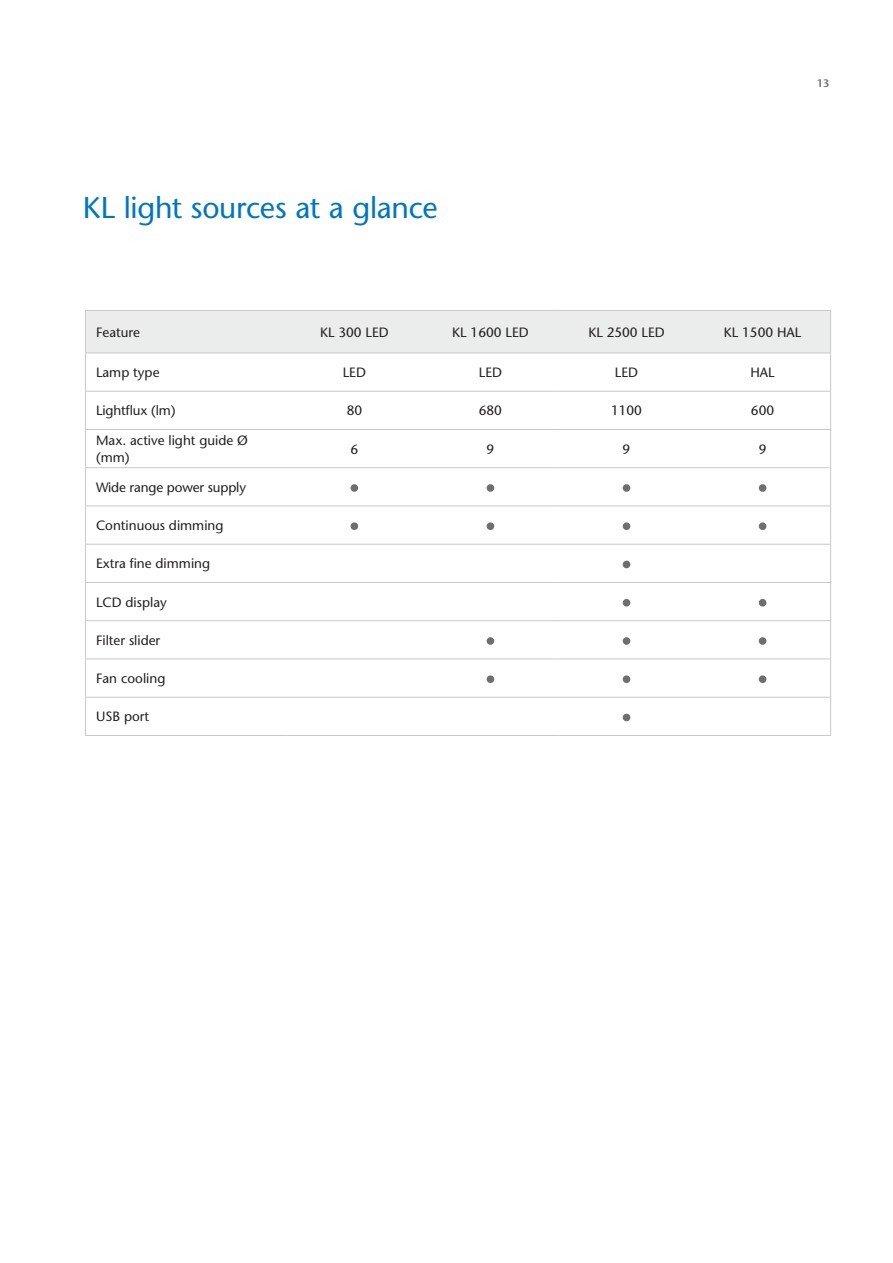
<style>
.page{position:relative;width:893px;height:1263px;background:#fff}
.page>*{position:absolute;margin:0;border:0;box-sizing:border-box;transform-origin:0 0}
.t1{font:500 30px "Stone Sans Std";letter-spacing:-.01em;color:#0076c0}
.t2{font:500 13.5px/16.2px "Stone Sans Std";color:#231f20}
.t3{font:600 10.8px "Stone Sans Std";color:#6d6e70}
</style>
<div class="page">
<div style="left:86px;top:311px;width:744px;height:42px;background:#ebecec"></div>
<hr style="left:85px;top:392px;width:1px;height:37px;background:#c6c8ca">
<hr style="left:85px;top:430px;width:1px;height:37px;background:#c6c8ca">
<hr style="left:85px;top:468px;width:1px;height:38px;background:#c6c8ca">
<hr style="left:85px;top:506px;width:1px;height:38px;background:#c6c8ca">
<hr style="left:85px;top:545px;width:1px;height:37px;background:#c6c8ca">
<hr style="left:85px;top:583px;width:1px;height:37px;background:#c6c8ca">
<hr style="left:85px;top:621px;width:1px;height:38px;background:#c6c8ca">
<hr style="left:85px;top:659px;width:1px;height:38px;background:#c6c8ca">
<hr style="left:85px;top:698px;width:1px;height:37px;background:#c6c8ca">
<hr style="left:85px;top:735px;width:201px;height:1px;background:#c6c8ca">
<hr style="left:830px;top:392px;width:1px;height:37px;background:#c6c8ca">
<hr style="left:830px;top:430px;width:1px;height:37px;background:#c6c8ca">
<hr style="left:830px;top:468px;width:1px;height:38px;background:#c6c8ca">
<hr style="left:830px;top:506px;width:1px;height:38px;background:#c6c8ca">
<hr style="left:830px;top:545px;width:1px;height:37px;background:#c6c8ca">
<hr style="left:830px;top:583px;width:1px;height:37px;background:#c6c8ca">
<hr style="left:830px;top:621px;width:1px;height:38px;background:#c6c8ca">
<hr style="left:830px;top:659px;width:1px;height:38px;background:#c6c8ca">
<hr style="left:830px;top:698px;width:1px;height:37px;background:#c6c8ca">
<hr style="left:286px;top:735px;width:272px;height:1px;background:#c6c8ca">
<hr style="left:558px;top:735px;width:273px;height:1px;background:#c6c8ca">
<hr style="left:85px;top:310px;width:473px;height:1px;background:#c6c8ca">
<hr style="left:558px;top:310px;width:273px;height:1px;background:#c6c8ca">
<hr style="left:830px;top:311px;width:1px;height:42px;background:#c6c8ca">
<hr style="left:85px;top:353px;width:201px;height:1px;background:#c6c8ca">
<hr style="left:85px;top:353px;width:1px;height:38px;background:#c6c8ca">
<hr style="left:286px;top:353px;width:272px;height:1px;background:#c6c8ca">
<hr style="left:558px;top:353px;width:273px;height:1px;background:#c6c8ca">
<hr style="left:830px;top:353px;width:1px;height:38px;background:#c6c8ca">
<hr style="left:85px;top:311px;width:1px;height:42px;background:#c6c8ca">
<hr style="left:85px;top:391px;width:473px;height:1px;background:#c6c8ca">
<hr style="left:558px;top:391px;width:273px;height:1px;background:#c6c8ca">
<hr style="left:85px;top:429px;width:473px;height:1px;background:#c6c8ca">
<hr style="left:558px;top:429px;width:273px;height:1px;background:#c6c8ca">
<hr style="left:85px;top:467px;width:473px;height:1px;background:#c6c8ca">
<hr style="left:558px;top:467px;width:273px;height:1px;background:#c6c8ca">
<hr style="left:85px;top:506px;width:473px;height:1px;background:#c6c8ca">
<hr style="left:558px;top:506px;width:273px;height:1px;background:#c6c8ca">
<hr style="left:85px;top:544px;width:473px;height:1px;background:#c6c8ca">
<hr style="left:558px;top:544px;width:273px;height:1px;background:#c6c8ca">
<hr style="left:85px;top:582px;width:473px;height:1px;background:#c6c8ca">
<hr style="left:558px;top:582px;width:273px;height:1px;background:#c6c8ca">
<hr style="left:85px;top:620px;width:473px;height:1px;background:#c6c8ca">
<hr style="left:558px;top:620px;width:273px;height:1px;background:#c6c8ca">
<hr style="left:85px;top:659px;width:473px;height:1px;background:#c6c8ca">
<hr style="left:558px;top:659px;width:273px;height:1px;background:#c6c8ca">
<hr style="left:85px;top:697px;width:473px;height:1px;background:#c6c8ca">
<hr style="left:558px;top:697px;width:273px;height:1px;background:#c6c8ca">
<div style="left:350px;top:484px;width:8px;height:8px;background:#6d6e70;border-radius:50%"></div>
<div style="left:486px;top:484px;width:8px;height:8px;background:#6d6e70;border-radius:50%"></div>
<div style="left:622px;top:484px;width:8px;height:8px;background:#6d6e70;border-radius:50%"></div>
<div style="left:758px;top:484px;width:8px;height:8px;background:#6d6e70;border-radius:50%"></div>
<div style="left:350px;top:522px;width:8px;height:8px;background:#6d6e70;border-radius:50%"></div>
<div style="left:486px;top:522px;width:8px;height:8px;background:#6d6e70;border-radius:50%"></div>
<div style="left:622px;top:522px;width:8px;height:8px;background:#6d6e70;border-radius:50%"></div>
<div style="left:758px;top:522px;width:8px;height:8px;background:#6d6e70;border-radius:50%"></div>
<div style="left:622px;top:561px;width:8px;height:7px;background:#6d6e70;border-radius:50%"></div>
<div style="left:622px;top:599px;width:8px;height:8px;background:#6d6e70;border-radius:50%"></div>
<div style="left:758px;top:599px;width:8px;height:8px;background:#6d6e70;border-radius:50%"></div>
<div style="left:486px;top:637px;width:8px;height:8px;background:#6d6e70;border-radius:50%"></div>
<div style="left:622px;top:637px;width:8px;height:8px;background:#6d6e70;border-radius:50%"></div>
<div style="left:758px;top:637px;width:8px;height:8px;background:#6d6e70;border-radius:50%"></div>
<div style="left:486px;top:675px;width:8px;height:8px;background:#6d6e70;border-radius:50%"></div>
<div style="left:622px;top:675px;width:8px;height:8px;background:#6d6e70;border-radius:50%"></div>
<div style="left:758px;top:675px;width:8px;height:8px;background:#6d6e70;border-radius:50%"></div>
<div style="left:622px;top:714px;width:8px;height:7px;background:#6d6e70;border-radius:50%"></div>
<p class="t3" style="left:816px;top:78px;width:14px">13</p>
<h1 class="t1" style="left:83px;top:195px;width:356px">KL light sources at a glance</h1>
<p class="t2" style="left:96px;top:325px;width:45px">Feature</p>
<p class="t2" style="left:320px;top:325px;width:70px">KL 300 LED</p>
<p class="t2" style="left:452px;top:325px;width:78px">KL 1600 LED</p>
<p class="t2" style="left:588px;top:325px;width:78px">KL 2500 LED</p>
<p class="t2" style="left:723px;top:325px;width:79px">KL 1500 HAL</p>
<p class="t2" style="left:96px;top:365px;width:65px">Lamp type</p>
<p class="t2" style="left:343px;top:365px;width:25px">LED</p>
<p class="t2" style="left:479px;top:365px;width:25px">LED</p>
<p class="t2" style="left:615px;top:365px;width:25px">LED</p>
<p class="t2" style="left:750px;top:365px;width:26px">HAL</p>
<p class="t2" style="left:96px;top:404px;width:81px">Lightflux (lm)</p>
<p class="t2" style="left:347px;top:404px;width:17px">80</p>
<p class="t2" style="left:479px;top:404px;width:25px">680</p>
<p class="t2" style="left:611px;top:404px;width:32px">1100</p>
<p class="t2" style="left:751px;top:404px;width:25px">600</p>
<p class="t2" style="left:96px;top:434px;width:153px">Max. active light guide Ø (mm)</p>
<p class="t2" style="left:350px;top:442px;width:9px">6</p>
<p class="t2" style="left:486px;top:442px;width:9px">9</p>
<p class="t2" style="left:622px;top:442px;width:9px">9</p>
<p class="t2" style="left:758px;top:442px;width:9px">9</p>
<p class="t2" style="left:96px;top:480px;width:151px">Wide range power supply</p>
<p class="t2" style="left:96px;top:518px;width:129px">Continuous dimming</p>
<p class="t2" style="left:96px;top:557px;width:116px">Extra fine dimming</p>
<p class="t2" style="left:96px;top:595px;width:72px">LCD display</p>
<p class="t2" style="left:96px;top:633px;width:66px">Filter slider</p>
<p class="t2" style="left:96px;top:671px;width:71px">Fan cooling</p>
<p class="t2" style="left:96px;top:710px;width:55px">USB port</p>
</div>
